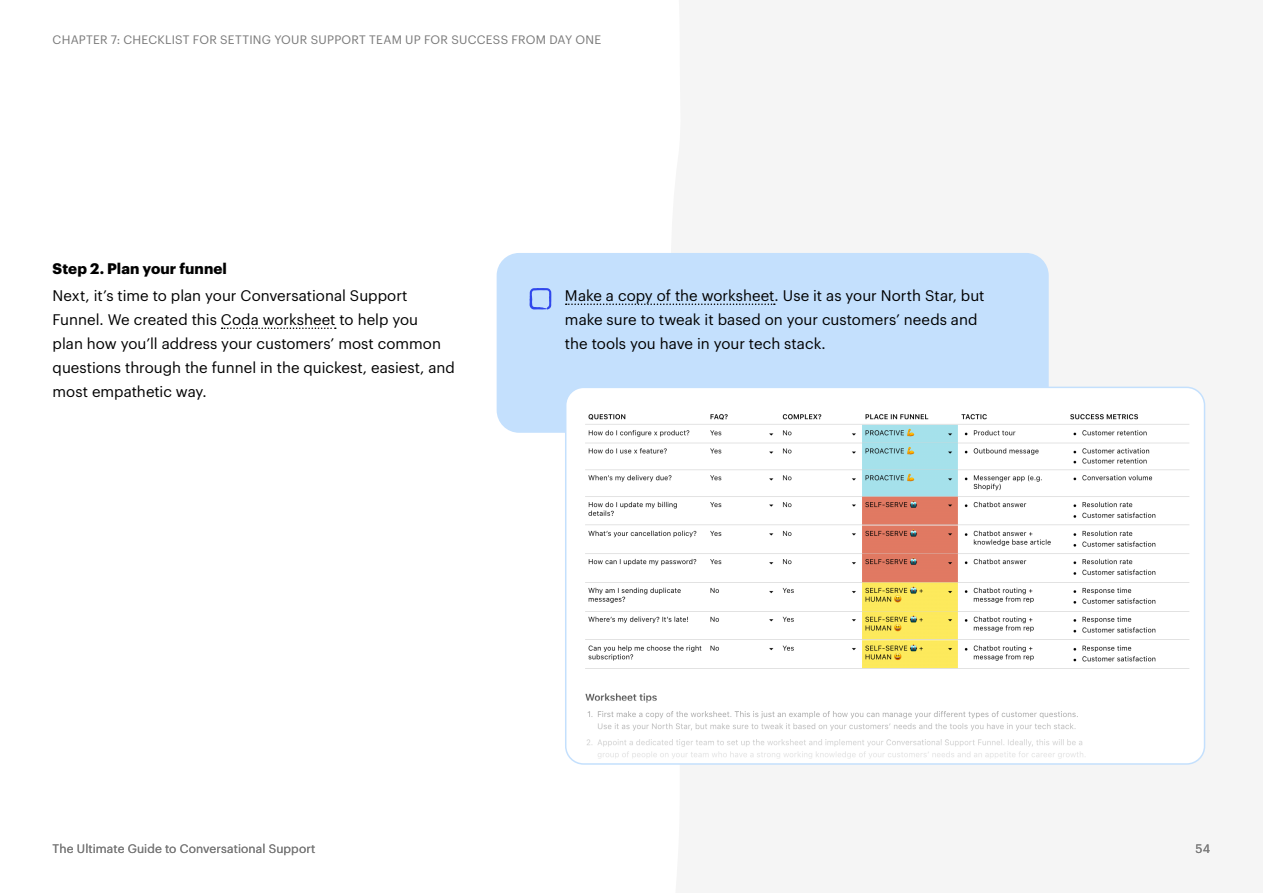
<style>
.page{position:relative;width:1263px;height:893px;background:#fff}
.page>*{position:absolute;margin:0;border:0;box-sizing:border-box;transform-origin:0 0}
.t1{font:15px/24px "Graphik";color:#000}
.t2{font:700 15px "Graphik";letter-spacing:.01em;color:#000}
.t3{font:12px "Graphik";letter-spacing:.015em;color:#787878}
</style>
<div class="page">
<div style="left:497px;top:253px;width:552px;height:180px;background:#c4e0fd;border-radius:22px"></div>
<svg style="left:222px;top:327px;width:114px;height:2px"></svg>
<svg style="left:566px;top:303px;width:209px;height:2px"></svg>
<img style="left:567px;top:387px;width:637px;height:377px">
<svg style="left:529px;top:288px;width:22px;height:21px"></svg>
<p class="t3" style="left:53px;top:31px;width:550px">CHAPTER 7: CHECKLIST FOR SETTING YOUR SUPPORT TEAM UP FOR SUCCESS FROM DAY ONE</p>
<p class="t2" style="left:53px;top:257px;width:176px">Step 2. Plan your funnel</p>
<p class="t1" style="left:53px;top:282px;width:404px">Next, it’s time to plan your Conversational Support Funnel. We created this Coda worksheet to help you<br>plan how you’ll address your customers’ most common questions through the funnel in the quickest, easiest, and most empathetic way.</p>
<p class="t1" style="left:565px;top:282px;width:421px">Make a copy of the worksheet. Use it as your North Star, but make sure to tweak it based on your customers’ needs and the tools you have in your tech stack.</p>
<p class="t3" style="left:53px;top:840px;width:264px">The Ultimate Guide to Conversational Support</p>
<p class="t3" style="left:1196px;top:840px;width:16px">54</p>
</div>
